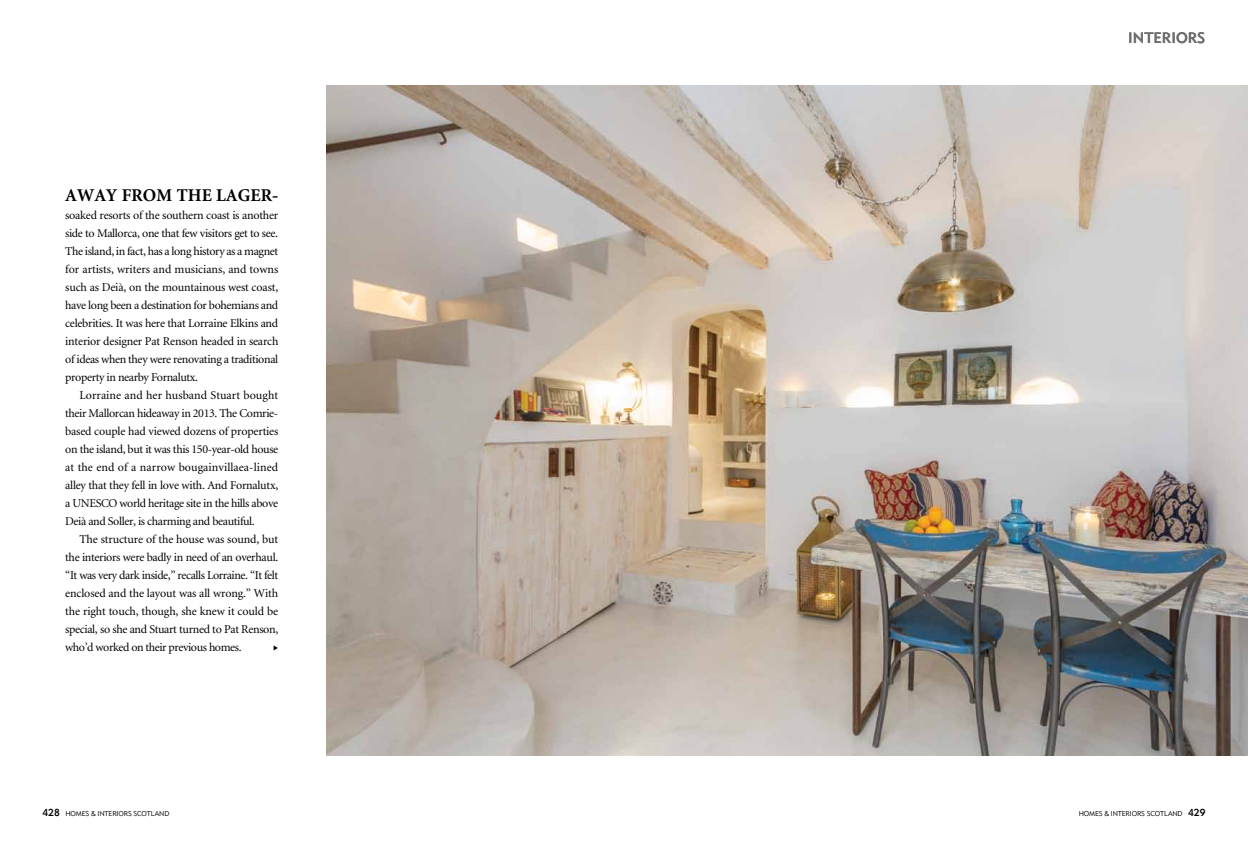
<style>
.page{position:relative;width:1248px;height:842px;background:#fff}
.page>*{position:absolute;margin:0;border:0;box-sizing:border-box;transform-origin:0 0}
.t1{font:700 18px "Minion";letter-spacing:.005em;color:#000}
.t2{font:15px "Geometric 415 BT Medium A";color:#6e6e6e}
.t3{font:12px/18px "Minion";letter-spacing:-.03em;color:#000;text-align:justify}
.t4{font:7px "Geometric 415 BT Lite A";letter-spacing:-.02em;color:#000}
.t5{font:5.7px "Newspaper Pi BT";color:#000;scale:1.69 1}
.s1{font-family:"Geometric 415 BT Medium A";font-size:10px}
</style>
<div class="page">
<img style="left:326px;top:86px;width:921px;height:669px">
<h1 class="t1" style="left:65px;top:186px;width:214px">AWAY FROM THE LAGER-</h1>
<p class="t3" style="left:65px;top:206px;width:215px">soaked resorts of the southern coast is another side to Mallorca, one that few visitors get to see.<br>The island, in fact, has a long history as a magnet for artists, writers and musicians, and towns such as Deià, on the mountainous west coast, have long been a destination for bohemians and celebrities. It was here that Lorraine Elkins and interior designer Pat Renson headed in search of ideas when they were renovating a traditional property in nearby Fornalutx.</p>
<p class="t3" style="left:65px;top:386px;width:215px;text-indent:14px">Lorraine and her husband Stuart bought their Mallorcan hideaway in 2013. The Comrie&shy;based couple had viewed dozens of properties on the island, but it was this 150-year-old house at the end of a narrow bougainvillaea-lined alley that they fell in love with. And Fornalutx, a UNESCO world heritage site in the hills above Deià and Soller, is charming and beautiful.</p>
<p class="t3" style="left:65px;top:530px;width:214px;text-indent:14px">The structure of the house was sound, but the interiors were badly in need of an overhaul. “It was very dark inside,” recalls Lorraine. “It felt enclosed and the layout was all wrong.” With the right touch, though, she knew it could be special, so she and Stuart turned to Pat Renson, who’d worked on their previous homes.</p>
<p class="t5" style="left:273px;top:645px;width:4px">v</p>
<p class="t2" style="left:1128px;top:28px;width:79px">INTERIORS</p>
<p class="t4" style="left:43px;top:809px;width:128px"><span class="s1">428</span> HOMES &amp; INTERI ORS SCOTLAND</p>
<p class="t4" style="left:1078px;top:809px;width:128px">HOMES &amp; INTERI ORS SCOTLAND <span class="s1">429</span></p>
</div>
